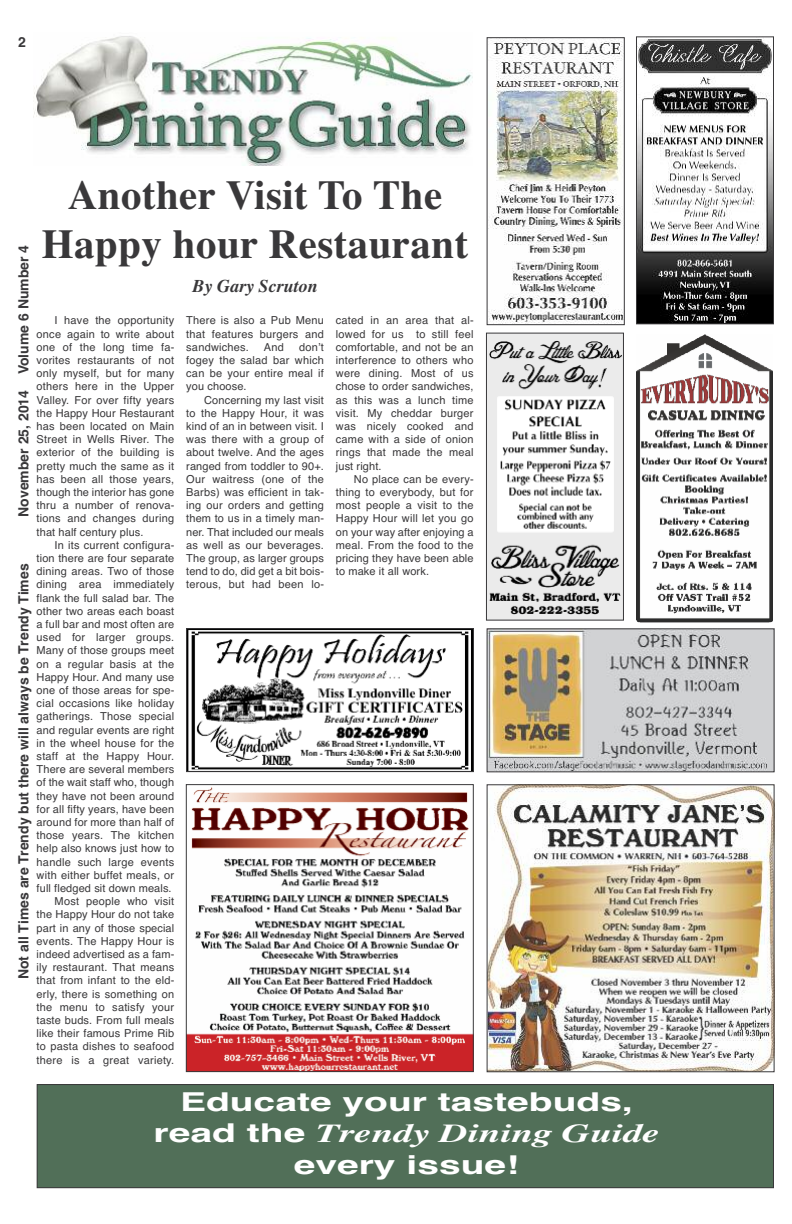
<style>
.page{position:relative;width:792px;height:1224px;background:#fff}
.page>*{position:absolute;margin:0;border:0;box-sizing:border-box;transform-origin:0 0}
.t1{font:700 41px/49.2px "Times";letter-spacing:.01em;color:#39383a;text-align:center}
.t2{font:700 26px "Helvetica";color:#fff;scale:1.5 1}
.t3{font:italic 700 26px "Times";color:#fff;scale:1.5 1}
.t4{font:italic 700 18px "Times";color:#39383a}
.t5{font:700 14px "Helvetica";color:#39383a}
.t6{font:11px/13.2px "Helvetica";letter-spacing:.02em;color:#39383a;text-align:justify}
.s1{font-family:"Helvetica";font-style:normal}
</style>
<div class="page">
<img style="left:34px;top:36px;width:438px;height:130px">
<img style="left:489px;top:630px;width:284px;height:140px">
<div style="left:487px;top:628px;width:288px;height:144px;border:1px solid #39383a"></div>
<img style="left:489px;top:786px;width:284px;height:284px">
<div style="left:487px;top:784px;width:288px;height:288px;border:1px solid #39383a"></div>
<img style="left:488px;top:335px;width:134px;height:284px">
<div style="left:486px;top:333px;width:138px;height:288px;border:1px solid #39383a"></div>
<div style="left:37px;top:1085px;width:736px;height:103px;background:#516f58"></div>
<div style="left:37px;top:1084px;width:737px;height:104px;border:1px solid #39383a"></div>
<img style="left:188px;top:787px;width:284px;height:283px">
<div style="left:186px;top:784px;width:288px;height:288px;border:1px solid #39383a"></div>
<img style="left:636px;top:335px;width:137px;height:287px">
<img style="left:489px;top:39px;width:134px;height:284px">
<div style="left:487px;top:37px;width:138px;height:288px;border:1px solid #39383a"></div>
<img style="left:638px;top:38px;width:134px;height:284px">
<div style="left:636px;top:36px;width:138px;height:288px;border:1px solid #39383a"></div>
<img style="left:188px;top:630px;width:284px;height:140px">
<div style="left:186px;top:628px;width:288px;height:144px;border:1px solid #39383a"></div>
<p class="t5" style="left:18px;top:33px;width:9px">2</p>
<h1 class="t1" style="left:42px;top:170px;width:428px">Another Visit To The<br>Happy hour Restaurant</h1>
<h3 class="t4" style="left:193px;top:275px;width:127px">By Gary Scruton</h3>
<p class="t5" style="left:15px;top:517px;width:274px;rotate:-90deg">November 25, 2014 Volume 6 Number 4</p>
<p class="t6" style="left:37px;top:314px;width:139px;text-indent:18px">I have the opportunity once again to write about one of the long time fa&shy;vorites restaurants of not only myself, but for many others here in the Upper Valley. For over fifty years the Happy Hour Restaurant has been located on Main Street in Wells River. The exterior of the building is pretty much the same as it has been all those years, though the interior has gone thru a number of renova&shy;tions and changes during that half century plus.</p>
<p class="t6" style="left:37px;top:538px;width:139px;text-align:right">In its current configura&shy;tion there are four separate dining areas. Two of those dining area immediately flank the full salad bar. The other two areas each boast a full bar and most often are used for larger groups.<br>Many of those groups meet on a regular basis at the<br>Happy Hour. And many use one of those areas for spe&shy;cial occasions like holiday gatherings. Those special and regular events are right in the wheel house for the staff at the Happy Hour.<br>There are several members of the wait staff who, though they have not been around for all fifty years, have been around for more than half of those years. The kitchen help also knows just how to handle such large events with either buffet meals, or full fledged sit down meals.<br>Most people who visit the Happy Hour do not take part in any of those special events. The Happy Hour is indeed advertised as a fam&shy;ily restaurant. That means that from infant to the eld&shy;erly, there is something on the menu to satisfy your taste buds. From full meals like their famous Prime Rib to pasta dishes to seafood there is a great variety.</p>
<p class="t6" style="left:186px;top:314px;width:139px">There is also a Pub Menu that features burgers and sandwiches.</p>
<p class="t6" style="left:336px;top:314px;width:139px">cated in an area that al&shy;lowed for us to still feel comfortable, and not be an interference to others who were dining. Most of us chose to order sandwiches, as this was a lunch time visit. My cheddar burger was nicely cooked and came with a side of onion rings that made the meal just right.</p>
<p class="t6" style="left:336px;top:472px;width:139px;text-indent:18px">No place can be every&shy;thing to everybody, but for most people a visit to the Happy Hour will let you go on your way after enjoying a meal. From the food to the pricing they have been able to make it all work.</p>
<p class="t6" style="left:186px;top:340px;width:139px;text-indent:113px">don’t fogey the salad bar which can be your entire meal if you choose.</p>
<p class="t6" style="left:186px;top:393px;width:139px;text-indent:18px">Concerning my last visit to the Happy Hour, it was kind of an in between visit. I was there with a group of about twelve. And the ages ranged from toddler to 90+.<br>Our waitress (one of the Barbs) was efficient in tak&shy;ing our orders and getting them to us in a timely man&shy;ner. That included our meals as well as our beverages.<br>The group, as larger groups tend to do, did get a bit bois&shy;terous, but had been lo-</p>
<p class="t6" style="left:264px;top:340px;width:22px">And</p>
<p class="t5" style="left:15px;top:979px;width:417px;rotate:-90deg">Not all Times are Trendy but there will always be Trendy Times</p>
<h2 class="t2" style="left:180px;top:1087px;width:303px">educate your tastebuds,</h2>
<h2 class="t3" style="left:154px;top:1118px;width:339px"><span class="s1">read the</span> Trendy Dining Guide</h2>
<h2 class="t2" style="left:294px;top:1149px;width:152px">every issue!</h2>
</div>
